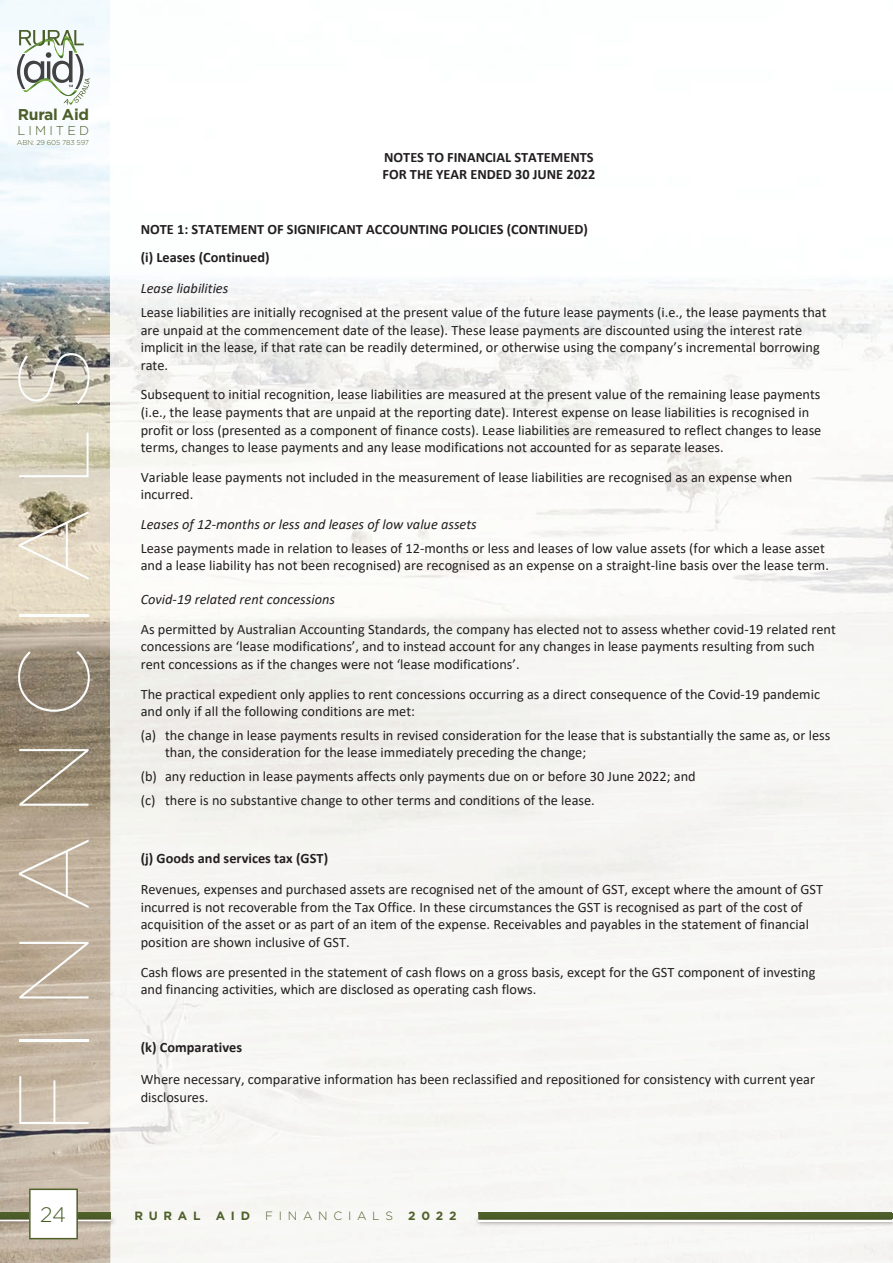
<style>
.page{position:relative;width:893px;height:1263px;background:#fff}
.page>*{position:absolute;margin:0;border:0;box-sizing:border-box;transform-origin:0 0}
.t1{font:100 99px "Gotham";letter-spacing:.2em;color:#fcfefe}
.t2{font:300 21px "Gotham";color:#4a5d29}
.t3{font:700 15.6px "Gotham";letter-spacing:-.02em;color:#4c5f2a}
.t4{font:14.25px/17.5px "Calibri";color:#231f20}
.t5{font:700 14.25px/17.5px "Calibri";color:#231f20}
.t6{font:italic 14.25px "Calibri";color:#231f20}
.t7{font:300 12.75px "Gotham";letter-spacing:.24em;color:#4c5f2a}
.t8{font:700 12px "Gotham";letter-spacing:.48em;color:#4f602a}
.t9{font:300 12px "Gotham";letter-spacing:.48em;color:#4f602a}
.t10{font:300 7.05px "Gotham";letter-spacing:-.02em;color:#4c5f2a}
</style>
<div class="page">
<img style="left:0;top:0;width:111px;height:1212px">
<img style="left:111px;top:279px;width:729px;height:457px">
<div style="left:840px;top:281px;width:53px;height:982px;background:#f7f7f4"></div>
<div style="left:478px;top:1212px;width:414px;height:7px;background:#4f602a"></div>
<div style="left:0;top:1212px;width:111px;height:7px;background:#4f602a"></div>
<img style="left:472px;top:1214px;width:420px;height:14px">
<img style="left:478px;top:1214px;width:414px;height:5px">
<hr style="left:478px;top:1220px;width:414px;height:1px;background:#fff">
<img style="left:0;top:1214px;width:118px;height:14px">
<hr style="left:0;top:1220px;width:111px;height:1px;background:#fff">
<svg style="left:29px;top:1188px;width:49px;height:51px"></svg>
<svg style="left:892px;top:1214px;width:1px;height:15px"></svg>
<svg style="left:17px;top:21px;width:73px;height:85px"></svg>
<p class="t3" style="left:18px;top:105px;width:73px">Rural Aid</p>
<p class="t7" style="left:18px;top:123px;width:73px">LIMITED</p>
<p class="t10" style="left:17px;top:138px;width:74px">ABN: 29 605 783 597</p>
<h1 class="t1" style="left:1px;top:1134px;width:789px;rotate:-90deg">FINANCIALS</h1>
<h2 class="t2" style="left:40px;top:1203px;width:27px">24</h2>
<p class="t5" style="left:382px;top:148px;width:214px">NOTES TO FINANCIAL STATEMENTS<br>FOR THE YEAR ENDED 30 JUNE 2022</p>
<p class="t5" style="left:141px;top:215px;width:449px;line-height:27.9px">NOTE 1: STATEMENT OF SIGNIFICANT ACCOUNTING POLICIES (CONTINUED) (i) Leases (Continued)</p>
<p class="t6" style="left:141px;top:279px;width:89px">Lease liabilities</p>
<p class="t4" style="left:141px;top:303px;width:687px">Lease liabilities are initially recognised at the present value of the future lease payments (i.e., the lease payments that are unpaid at the commencement date of the lease). These lease payments are discounted using the interest rate implicit in the lease, if that rate can be readily determined, or otherwise using the company’s incremental borrowing rate.</p>
<p class="t4" style="left:141px;top:385px;width:682px">Subsequent to initial recognition, lease liabilities are measured at the present value of the remaining lease payments (i.e., the lease payments that are unpaid at the reporting date). Interest expense on lease liabilities is recognised in profit or loss (presented as a component of finance costs). Lease liabilities are remeasured to reflect changes to lease terms, changes to lease payments and any lease modifications not accounted for as separate leases.</p>
<p class="t4" style="left:141px;top:468px;width:653px">Variable lease payments not included in the measurement of lease liabilities are recognised as an expense when incurred.</p>
<p class="t6" style="left:141px;top:514px;width:338px">Leases of 12-months or less and leases of low value assets</p>
<p class="t4" style="left:141px;top:539px;width:690px">Lease payments made in relation to leases of 12-months or less and leases of low value assets (for which a lease asset and a lease liability has not been recognised) are recognised as an expense on a straight-line basis over the lease term.</p>
<p class="t6" style="left:141px;top:589px;width:196px">Covid-19 related rent concessions</p>
<p class="t4" style="left:141px;top:620px;width:697px">As permitted by Australian Accounting Standards, the company has elected not to assess whether covid-19 related rent concessions are ‘lease modifications’, and to instead account for any changes in lease payments resulting from such rent concessions as if the changes were not ‘lease modifications’.</p>
<p class="t4" style="left:141px;top:685px;width:681px">The practical expedient only applies to rent concessions occurring as a direct consequence of the Covid-19 pandemic and only if all the following conditions are met:</p>
<p class="t4" style="left:165px;top:726px;width:667px;text-indent:-24px">(a) the change in lease payments results in revised consideration for the lease that is substantially the same as, or less than, the consideration for the lease immediately preceding the change;</p>
<p class="t4" style="left:141px;top:764px;width:556px;line-height:23.5px">(b) any reduction in lease payments affects only payments due on or before 30 June 2022; and (c) there is no substantive change to other terms and conditions of the lease.</p>
<p class="t5" style="left:141px;top:849px;width:189px">(j) Goods and services tax (GST)</p>
<p class="t4" style="left:141px;top:880px;width:684px">Revenues, expenses and purchased assets are recognised net of the amount of GST, except where the amount of GST incurred is not recoverable from the Tax Office. In these circumstances the GST is recognised as part of the cost of acquisition of the asset or as part of an item of the expense. Receivables and payables in the statement of financial position are shown inclusive of GST.</p>
<p class="t4" style="left:141px;top:963px;width:676px">Cash flows are presented in the statement of cash flows on a gross basis, except for the GST component of investing and financing activities, which are disclosed as operating cash flows.</p>
<p class="t5" style="left:141px;top:1039px;width:103px">(k) Comparatives</p>
<p class="t4" style="left:141px;top:1070px;width:676px">Where necessary, comparative information has been reclassified and repositioned for consistency with current year disclosures.</p>
<p class="t8" style="left:134px;top:1209px;width:68px">RURAL</p>
<p class="t8" style="left:216px;top:1209px;width:36px">AID</p>
<p class="t9" style="left:265px;top:1209px;width:129px">FINANCIALS</p>
<p class="t8" style="left:408px;top:1209px;width:50px">2022</p>
</div>
